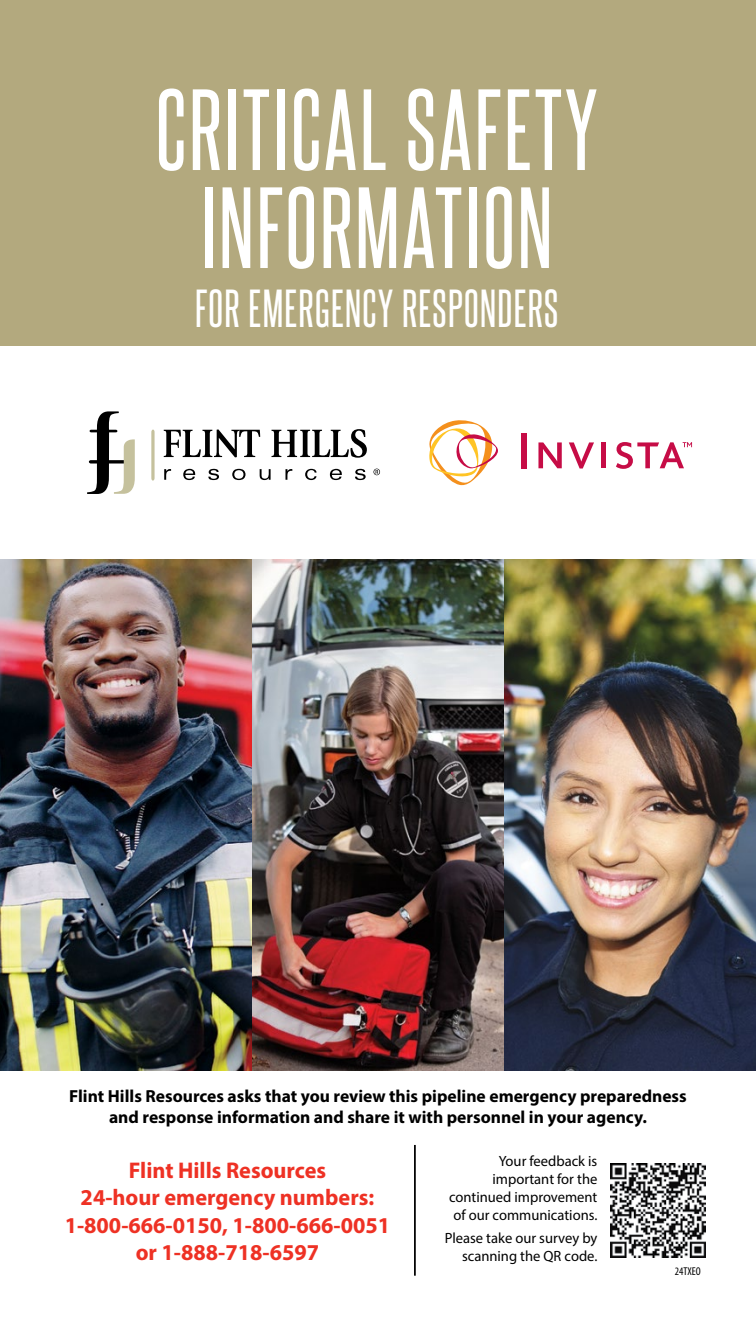
<style>
.page{position:relative;width:756px;height:1323px;background:#fff}
.page>*{position:absolute;margin:0;border:0;box-sizing:border-box;transform-origin:0 0}
.t1{font:98px/98px "Steelfish Rg";letter-spacing:.03em;color:#fff;text-align:center}
.t2{font:45.5px "Steelfish Rg";letter-spacing:.03em;color:#fff}
.t3{font:700 22.75px/27.3px "Myriad Pro";color:#ee3124;text-align:center}
.t4{font:700 17.5px/21px "Myriad Pro";color:#000;text-align:center}
.t5{font:14.88px/17.8px "Myriad Pro";color:#000;text-align:right}
.t6{font:condensed 11.38px "Myriad Pro";color:#000}
</style>
<div class="page">
<div style="left:0;top:0;width:756px;height:346px;background:#b3a97e"></div>
<svg style="left:429px;top:420px;width:69px;height:66px"></svg>
<div style="left:521px;top:433px;width:5px;height:35px;background:#c60c46"></div>
<svg style="left:538px;top:442px;width:24px;height:26px"></svg>
<svg style="left:569px;top:442px;width:25px;height:27px"></svg>
<div style="left:601px;top:442px;width:5px;height:26px;background:#c60c46"></div>
<svg style="left:616px;top:442px;width:76px;height:27px"></svg>
<svg style="left:151px;top:430px;width:4px;height:51px"></svg>
<svg style="left:87px;top:411px;width:48px;height:83px"></svg>
<svg style="left:164px;top:429px;width:96px;height:28px"></svg>
<svg style="left:272px;top:429px;width:95px;height:29px"></svg>
<svg style="left:164px;top:469px;width:7px;height:11px"></svg>
<svg style="left:183px;top:469px;width:12px;height:11px"></svg>
<svg style="left:208px;top:469px;width:11px;height:11px"></svg>
<svg style="left:232px;top:469px;width:14px;height:11px"></svg>
<svg style="left:260px;top:469px;width:11px;height:11px"></svg>
<svg style="left:285px;top:469px;width:7px;height:11px"></svg>
<svg style="left:305px;top:469px;width:12px;height:11px"></svg>
<svg style="left:330px;top:469px;width:12px;height:11px"></svg>
<svg style="left:355px;top:469px;width:11px;height:11px"></svg>
<svg style="left:373px;top:469px;width:7px;height:6px"></svg>
<img style="left:0;top:559px;width:756px;height:512px">
<hr style="left:414px;top:1145px;width:2px;height:131px;background:#000">
<img style="left:611px;top:1163px;width:94px;height:95px">
<h1 class="t1" style="left:156px;top:78px;width:443px">CRITICAL SAFETY<br>INFORMATION</h1>
<h2 class="t2" style="left:195px;top:280px;width:365px">FOR EMERGENCY RESPONDERS</h2>
<p class="t4" style="left:69px;top:1085px;width:619px">Flint Hills Resources asks that you review this pipeline emergency preparedness and response information and share it with personnel in your agency.</p>
<h3 class="t3" style="left:65px;top:1156px;width:327px">Flint Hills Resources<br>24-hour emergency numbers:<br>1-800-666-0150, 1-800-666-0051 or 1-888-718-6597</h3>
<p class="t5" style="left:449px;top:1152px;width:150px">Your feedback is important for the continued improvement of our communications.</p>
<p class="t5" style="left:445px;top:1229px;width:154px">Please take our survey by scanning the QR code.</p>
<p class="t6" style="left:675px;top:1264px;width:27px">24TXEO</p>
</div>
